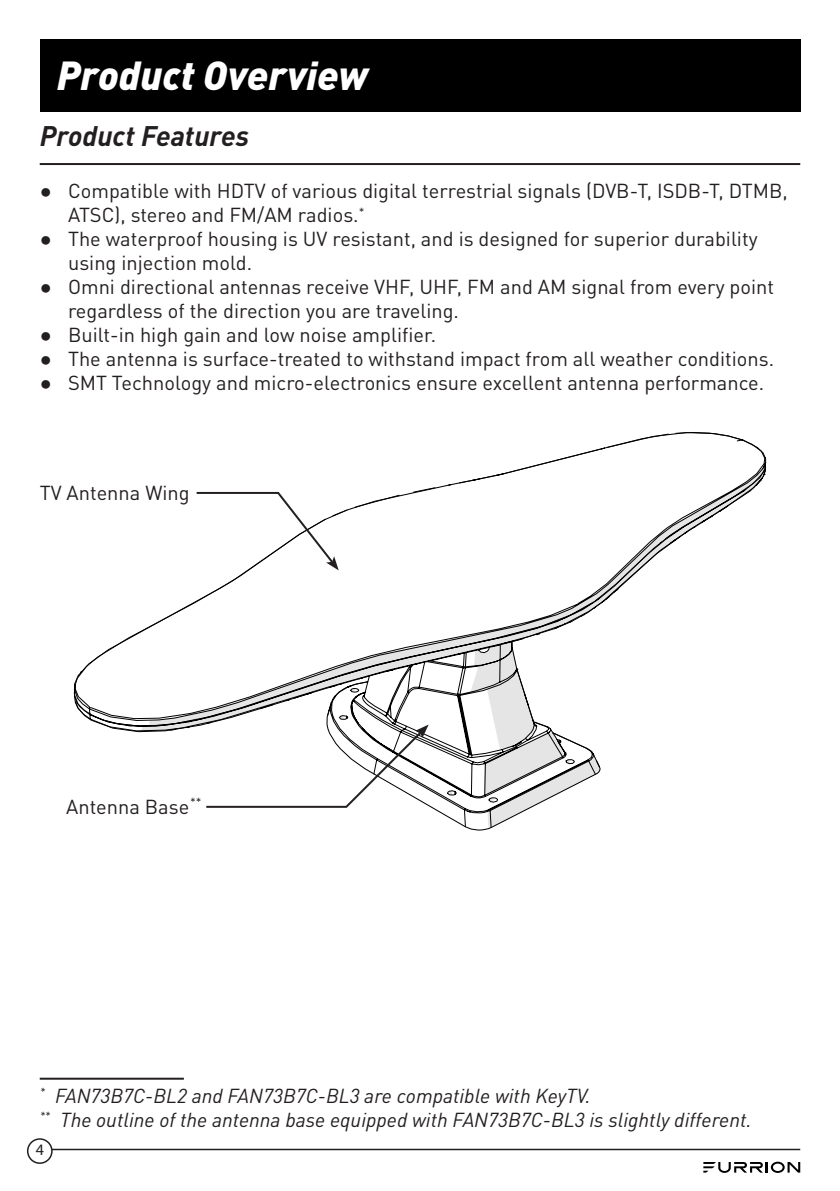
<style>
.page{position:relative;width:840px;height:1191px;background:#fff}
.page>*{position:absolute;margin:0;border:0;box-sizing:border-box;transform-origin:0 0}
.Body_-_Heading{font:italic 900 40px "DIN";color:#fff}
.Body_-_Title{font:italic 700 28px "DIN";color:#231f20}
.Body-normal{font:20px/24px "DIN Pro";color:#231f20}
.footnotes{font:italic 20px "DIN";color:#231f20}
.t1{font:16px "Myriad Pro";color:#231f20}
.Body-normal-2{font:11.6px "DIN Pro";color:#231f20}
.s1{font-family:"Arial"}
</style>
<div class="page">
<hr style="left:40px;top:1148px;width:759px;height:2px;background:#231f20">
<svg style="left:703px;top:1161px;width:96px;height:11px"></svg>
<div style="left:28px;top:1139px;width:24px;height:24px;background:#fff;border-radius:50%"></div>
<div style="left:27px;top:1138px;width:26px;height:25px;border:2px solid #231f20;border-radius:50%"></div>
<div style="left:40px;top:40px;width:759px;height:72px;background:#000"></div>
<hr style="left:40px;top:163px;width:759px;height:2px;background:#231f20">
<hr style="left:40px;top:1077px;width:144px;height:2px;background:#231f20">
<svg style="left:73px;top:466px;width:693px;height:266px"></svg>
<svg style="left:327px;top:517px;width:273px;height:123px"></svg>
<svg style="left:326px;top:640px;width:274px;height:191px"></svg>
<svg style="left:194px;top:491px;width:144px;height:79px"></svg>
<svg style="left:204px;top:724px;width:224px;height:85px"></svg>
<p class="Body_-_Heading" style="left:57px;top:49px;width:312px">Product Overview</p>
<p class="Body_-_Title" style="left:40px;top:118px;width:211px">Product Features</p>
<p class="Body-normal" style="left:68px;top:178px;width:720px;text-indent:-28px"><span class="s1">●</span> Compatible with HDTV of various digital terrestrial signals (DVB-T, ISDB-T, DTMB,<br>ATSC), stereo and FM/AM radios.<sup>*</sup></p>
<p class="Body-normal" style="left:68px;top:226px;width:690px;text-indent:-28px"><span class="s1">●</span> The waterproof housing is UV resistant, and is designed for superior durability using injection mold.</p>
<p class="Body-normal" style="left:68px;top:274px;width:707px;text-indent:-28px"><span class="s1">●</span> Omni directional antennas receive VHF, UHF, FM and AM signal from every point regardless of the direction you are traveling.</p>
<p class="Body-normal" style="left:40px;top:322px;width:398px"><span class="s1">●</span> Built-in high gain and low noise amplifier.</p>
<p class="Body-normal" style="left:40px;top:346px;width:735px"><span class="s1">●</span> The antenna is surface-treated to withstand impact from all weather conditions.</p>
<p class="Body-normal" style="left:40px;top:370px;width:725px"><span class="s1">●</span> SMT Technology and micro-electronics ensure excellent antenna performance.</p>
<p class="Body-normal" style="left:40px;top:479px;width:151px">TV Antenna Wing</p>
<p class="Body-normal-2" style="left:190px;top:793px;width:13px">**</p>
<p class="Body-normal" style="left:66px;top:794px;width:125px">Antenna Base</p>
<p class="footnotes" style="left:40px;top:1083px;width:552px"><sup>*</sup> FAN73B7C-BL2 and FAN73B7C-BL3 are compatible with KeyTV.</p>
<p class="footnotes" style="left:40px;top:1107px;width:713px"><sup>**</sup> The outline of the antenna base equipped with FAN73B7C-BL3 is slightly different.</p>
<p class="t1" style="left:36px;top:1139px;width:10px">4</p>
</div>
